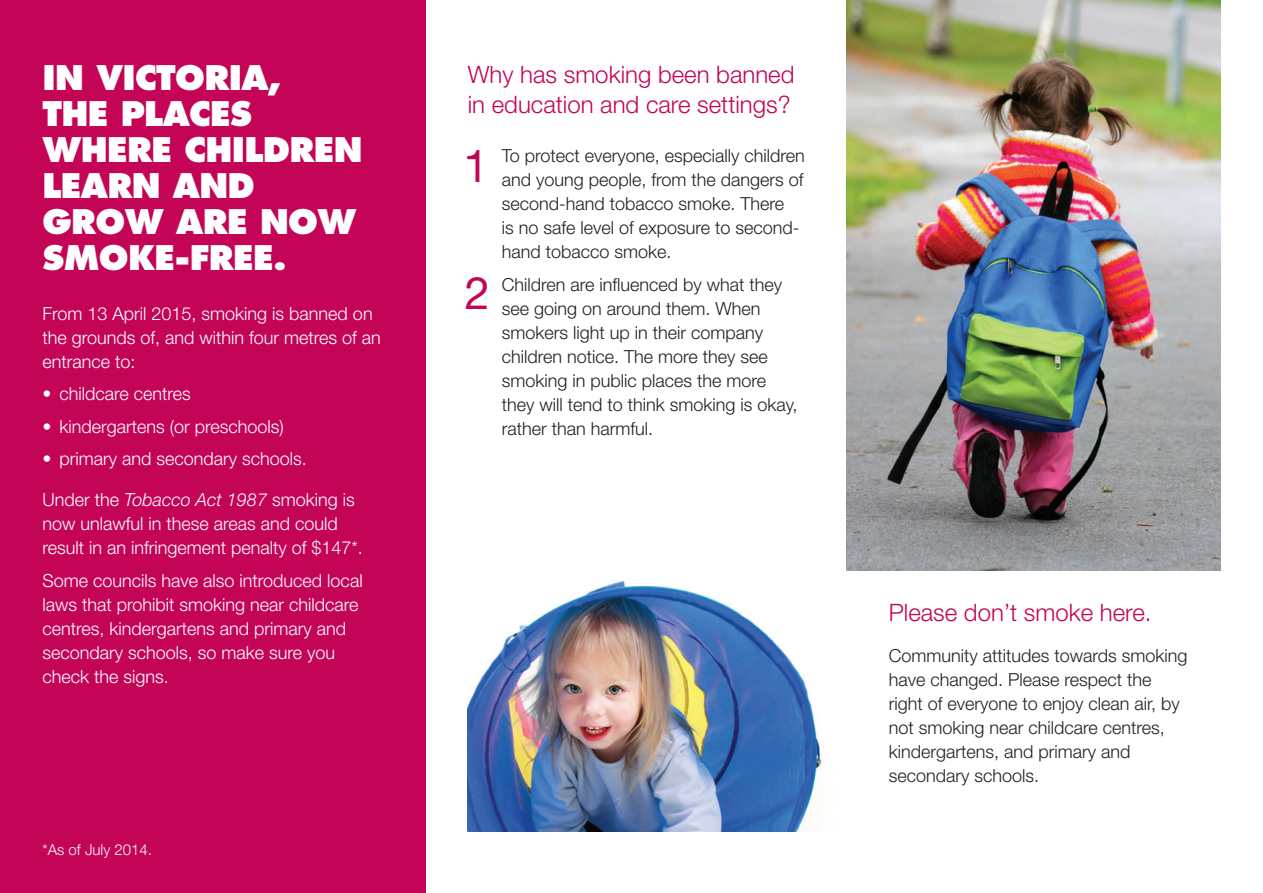
<style>
.page{position:relative;width:1263px;height:893px;background:#fff}
.page>*{position:absolute;margin:0;border:0;box-sizing:border-box;transform-origin:0 0}
.t1{font:45px "Helvetica Neue LT";color:#c30457}
.t2{font:800 33px/36px "Futura";letter-spacing:-.02em;color:#fff}
.t3{font:300 24px/30px "Helvetica Neue LT";color:#c30457}
.t4{font:300 18px/24px "Helvetica Neue LT";color:#231f20}
.t5{font:300 18px/24px "Helvetica Neue LT";color:#fff}
.t6{font:300 15px "Helvetica Neue LT";color:#fff}
.s1{font-style:italic}
</style>
<div class="page">
<img style="left:468px;top:580px;width:355px;height:251px">
<div style="left:0;top:0;width:425px;height:893px;background:#c30457"></div>
<img style="left:846px;top:0;width:374px;height:570px">
<h2 class="t2" style="left:43px;top:60px;width:318px">IN VICTORIA,<br>THE PLACES<br>WHERE CHILDREN<br>LEARN AND<br>GROW ARE NOW<br>SMOKE-FREE.</h2>
<p class="t5" style="left:43px;top:301px;width:340px">From 13 April 2015, smoking is banned on the grounds of, and within four metres of an entrance to:</p>
<p class="t5" style="left:43px;top:381px;width:150px">• childcare centres</p>
<p class="t5" style="left:43px;top:414px;width:243px">• kindergartens (or preschools)</p>
<p class="t5" style="left:43px;top:446px;width:266px">• primary and secondary schools.</p>
<p class="t5" style="left:43px;top:487px;width:322px">Under the <span class="s1">Tobacco Act 1987</span> smoking is now unlawful in these areas and could result in an infringement penalty of $147*.</p>
<p class="t5" style="left:43px;top:568px;width:322px">Some councils have also introduced local laws that prohibit smoking near childcare centres, kindergartens and primary and secondary schools, so make sure you check the signs.</p>
<p class="t6" style="left:43px;top:841px;width:111px">*As of July 2014.</p>
<h3 class="t3" style="left:468px;top:59px;width:328px">Why has smoking been banned in education and care settings?</h3>
<p class="t4" style="left:502px;top:143px;width:305px">To protect everyone, especially children and young people, from the dangers of second-hand tobacco smoke. There<br>is no safe level of exposure to second&shy;hand tobacco smoke.</p>
<p class="t4" style="left:502px;top:272px;width:297px">Children are influenced by what they see going on around them. When smokers light up in their company children notice. The more they see smoking in public places the more they will tend to think smoking is okay, rather than harmful.</p>
<h1 class="t1" style="left:463px;top:139px;width:27px">1</h1>
<h1 class="t1" style="left:465px;top:266px;width:27px">2</h1>
<h3 class="t3" style="left:889px;top:596px;width:264px">Please don’t smoke here.</h3>
<p class="t4" style="left:889px;top:643px;width:300px">Community attitudes towards smoking have changed. Please respect the right of everyone to enjoy clean air, by not smoking near childcare centres, kindergartens, and primary and secondary schools.</p>
</div>
